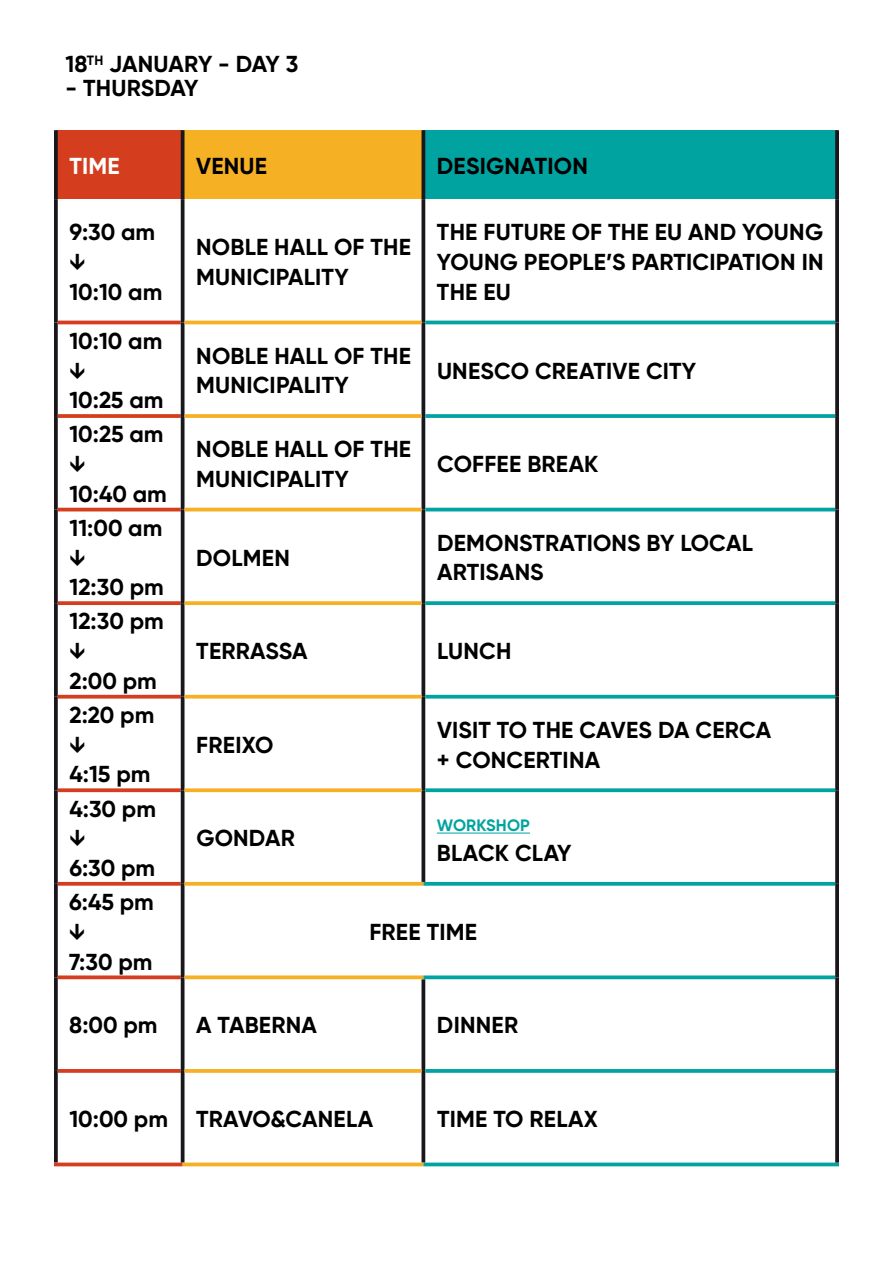
<style>
.page{position:relative;width:893px;height:1263px;background:#fff}
.page>*{position:absolute;margin:0;border:0;box-sizing:border-box;transform-origin:0 0}
.t1{font:700 23.1px/29.7px "Gilroy";letter-spacing:.01em;color:#000}
.t2{font:700 23.1px "Gilroy";letter-spacing:-.01em;color:#000}
.t3{font:700 23.1px "Gilroy";color:#fff}
.t4{font:700 16.5px "Gilroy";letter-spacing:.01em;color:#00a3a0}
</style>
<div class="page">
<div style="left:56px;top:130px;width:127px;height:69px;background:#d43e1f"></div>
<div style="left:183px;top:130px;width:240px;height:69px;background:#f6b024"></div>
<div style="left:423px;top:130px;width:414px;height:69px;background:#00a3a0"></div>
<svg style="left:181px;top:130px;width:4px;height:69px"></svg>
<svg style="left:421px;top:130px;width:4px;height:69px"></svg>
<svg style="left:54px;top:130px;width:4px;height:69px"></svg>
<svg style="left:54px;top:199px;width:4px;height:123px"></svg>
<svg style="left:54px;top:322px;width:4px;height:94px"></svg>
<svg style="left:54px;top:416px;width:4px;height:94px"></svg>
<svg style="left:54px;top:510px;width:4px;height:93px"></svg>
<svg style="left:54px;top:603px;width:4px;height:94px"></svg>
<svg style="left:54px;top:697px;width:4px;height:93px"></svg>
<svg style="left:54px;top:790px;width:4px;height:94px"></svg>
<svg style="left:54px;top:884px;width:4px;height:93px"></svg>
<svg style="left:54px;top:977px;width:4px;height:94px"></svg>
<svg style="left:54px;top:1071px;width:4px;height:91px"></svg>
<hr style="left:58px;top:321px;width:123px;height:3px;background:#d43e1f">
<svg style="left:58px;top:414px;width:123px;height:4px"></svg>
<hr style="left:58px;top:508px;width:123px;height:3px;background:#d43e1f">
<svg style="left:58px;top:601px;width:123px;height:4px"></svg>
<svg style="left:58px;top:695px;width:123px;height:4px"></svg>
<svg style="left:58px;top:788px;width:123px;height:4px"></svg>
<svg style="left:58px;top:882px;width:123px;height:4px"></svg>
<svg style="left:58px;top:975px;width:123px;height:4px"></svg>
<svg style="left:58px;top:1069px;width:123px;height:4px"></svg>
<svg style="left:54px;top:1162px;width:129px;height:4px"></svg>
<svg style="left:181px;top:199px;width:4px;height:123px"></svg>
<svg style="left:181px;top:322px;width:4px;height:94px"></svg>
<svg style="left:181px;top:416px;width:4px;height:94px"></svg>
<svg style="left:181px;top:510px;width:4px;height:93px"></svg>
<svg style="left:181px;top:603px;width:4px;height:94px"></svg>
<svg style="left:181px;top:697px;width:4px;height:93px"></svg>
<svg style="left:181px;top:790px;width:4px;height:94px"></svg>
<svg style="left:181px;top:884px;width:4px;height:93px"></svg>
<svg style="left:181px;top:977px;width:4px;height:94px"></svg>
<svg style="left:181px;top:1071px;width:4px;height:91px"></svg>
<svg style="left:835px;top:130px;width:4px;height:69px"></svg>
<svg style="left:421px;top:199px;width:4px;height:123px"></svg>
<svg style="left:421px;top:322px;width:4px;height:94px"></svg>
<svg style="left:421px;top:416px;width:4px;height:94px"></svg>
<svg style="left:421px;top:510px;width:4px;height:93px"></svg>
<svg style="left:421px;top:603px;width:4px;height:94px"></svg>
<svg style="left:421px;top:697px;width:4px;height:93px"></svg>
<svg style="left:421px;top:790px;width:4px;height:92px"></svg>
<svg style="left:421px;top:979px;width:4px;height:92px"></svg>
<svg style="left:421px;top:1071px;width:4px;height:91px"></svg>
<hr style="left:185px;top:321px;width:236px;height:3px;background:#f6b024">
<svg style="left:185px;top:414px;width:236px;height:4px"></svg>
<hr style="left:185px;top:508px;width:236px;height:3px;background:#f6b024">
<svg style="left:185px;top:601px;width:236px;height:4px"></svg>
<svg style="left:185px;top:695px;width:236px;height:4px"></svg>
<svg style="left:185px;top:788px;width:236px;height:4px"></svg>
<svg style="left:185px;top:882px;width:238px;height:4px"></svg>
<svg style="left:185px;top:975px;width:238px;height:4px"></svg>
<svg style="left:185px;top:1069px;width:236px;height:4px"></svg>
<svg style="left:183px;top:1162px;width:240px;height:4px"></svg>
<hr style="left:425px;top:321px;width:410px;height:3px;background:#00a3a0">
<svg style="left:425px;top:414px;width:410px;height:4px;background:#0ea7a5"></svg>
<hr style="left:425px;top:508px;width:410px;height:3px;background:#00a3a0">
<svg style="left:425px;top:601px;width:410px;height:4px;background:#10a8a6"></svg>
<svg style="left:425px;top:695px;width:410px;height:4px;background:#1aaca9"></svg>
<svg style="left:425px;top:788px;width:410px;height:4px;background:#17aba8"></svg>
<svg style="left:423px;top:882px;width:412px;height:4px;background:#13a9a6"></svg>
<svg style="left:423px;top:975px;width:412px;height:4px;background:#1eaeab"></svg>
<svg style="left:425px;top:1069px;width:410px;height:4px;background:#0ea7a5"></svg>
<svg style="left:423px;top:1162px;width:416px;height:4px;background:#25b0ad"></svg>
<svg style="left:835px;top:199px;width:4px;height:123px"></svg>
<svg style="left:835px;top:322px;width:4px;height:94px"></svg>
<svg style="left:835px;top:416px;width:4px;height:94px"></svg>
<svg style="left:835px;top:510px;width:4px;height:93px"></svg>
<svg style="left:835px;top:603px;width:4px;height:94px"></svg>
<svg style="left:835px;top:697px;width:4px;height:93px"></svg>
<svg style="left:835px;top:790px;width:4px;height:94px"></svg>
<svg style="left:835px;top:884px;width:4px;height:93px"></svg>
<svg style="left:835px;top:977px;width:4px;height:94px"></svg>
<svg style="left:835px;top:1071px;width:4px;height:91px"></svg>
<hr style="left:437px;top:833px;width:93px;height:1px;background:#00a3a0">
<p class="t2" style="left:66px;top:50px;width:234px">18<sup>TH</sup> JANUARY - DAY 3</p>
<p class="t1" style="left:66px;top:72px;width:134px">- THURSDAY</p>
<p class="t3" style="left:69px;top:151px;width:52px">TIME</p>
<p class="t1" style="left:196px;top:151px;width:72px">VENUE</p>
<p class="t1" style="left:437px;top:151px;width:152px">DESIGNATION</p>
<p class="t1" style="left:69px;top:217px;width:95px">9:30 am ↓<br>10:10 am</p>
<p class="t1" style="left:69px;top:326px;width:96px">10:10 am ↓<br>10:25 am</p>
<p class="t1" style="left:69px;top:419px;width:99px">10:25 am ↓<br>10:40 am</p>
<p class="t1" style="left:69px;top:513px;width:96px">11:00 am ↓<br>12:30 pm</p>
<p class="t1" style="left:69px;top:606px;width:96px">12:30 pm ↓<br>2:00 pm</p>
<p class="t1" style="left:69px;top:700px;width:86px">2:20 pm ↓<br>4:15 pm</p>
<p class="t1" style="left:69px;top:793px;width:88px">4:30 pm ↓<br>6:30 pm</p>
<p class="t1" style="left:69px;top:887px;width:86px">6:45 pm ↓<br>7:30 pm</p>
<p class="t1" style="left:196px;top:232px;width:216px">NOBLE HALL OF THE<br>MUNICIPALITY</p>
<p class="t1" style="left:196px;top:341px;width:216px">NOBLE HALL OF THE<br>MUNICIPALITY</p>
<p class="t1" style="left:196px;top:434px;width:216px">NOBLE HALL OF THE<br>MUNICIPALITY</p>
<p class="t1" style="left:196px;top:542px;width:95px">DOLMEN</p>
<p class="t1" style="left:437px;top:217px;width:388px;text-align:justify">THE FUTURE OF THE EU AND YOUNG YOUNG PEOPLE’S PARTICIPATION IN THE EU</p>
<p class="t1" style="left:437px;top:355px;width:261px">UNESCO CREATIVE CITY</p>
<p class="t1" style="left:437px;top:449px;width:163px">COFFEE BREAK</p>
<p class="t1" style="left:437px;top:528px;width:317px">DEMONSTRATIONS BY LOCAL<br>ARTISANS</p>
<p class="t1" style="left:196px;top:636px;width:113px">TERRASSA</p>
<p class="t1" style="left:437px;top:636px;width:76px">LUNCH</p>
<p class="t1" style="left:196px;top:730px;width:79px">FREIXO</p>
<p class="t1" style="left:196px;top:823px;width:100px">GONDAR</p>
<p class="t1" style="left:437px;top:715px;width:336px">VISIT TO THE CAVES DA CERCA + CONCERTINA</p>
<p class="t4" style="left:437px;top:815px;width:95px">WORKSHOP</p>
<p class="t1" style="left:437px;top:838px;width:136px">BLACK CLAY</p>
<p class="t1" style="left:369px;top:917px;width:109px">FREE TIME</p>
<p class="t1" style="left:69px;top:1010px;width:90px">8:00 pm</p>
<p class="t1" style="left:196px;top:1010px;width:122px">A TABERNA</p>
<p class="t1" style="left:437px;top:1010px;width:83px">DINNER</p>
<p class="t1" style="left:69px;top:1104px;width:305px">10:00 pm TRAVO&amp;CANELA</p>
<p class="t1" style="left:437px;top:1104px;width:162px">TIME TO RELAX</p>
</div>
